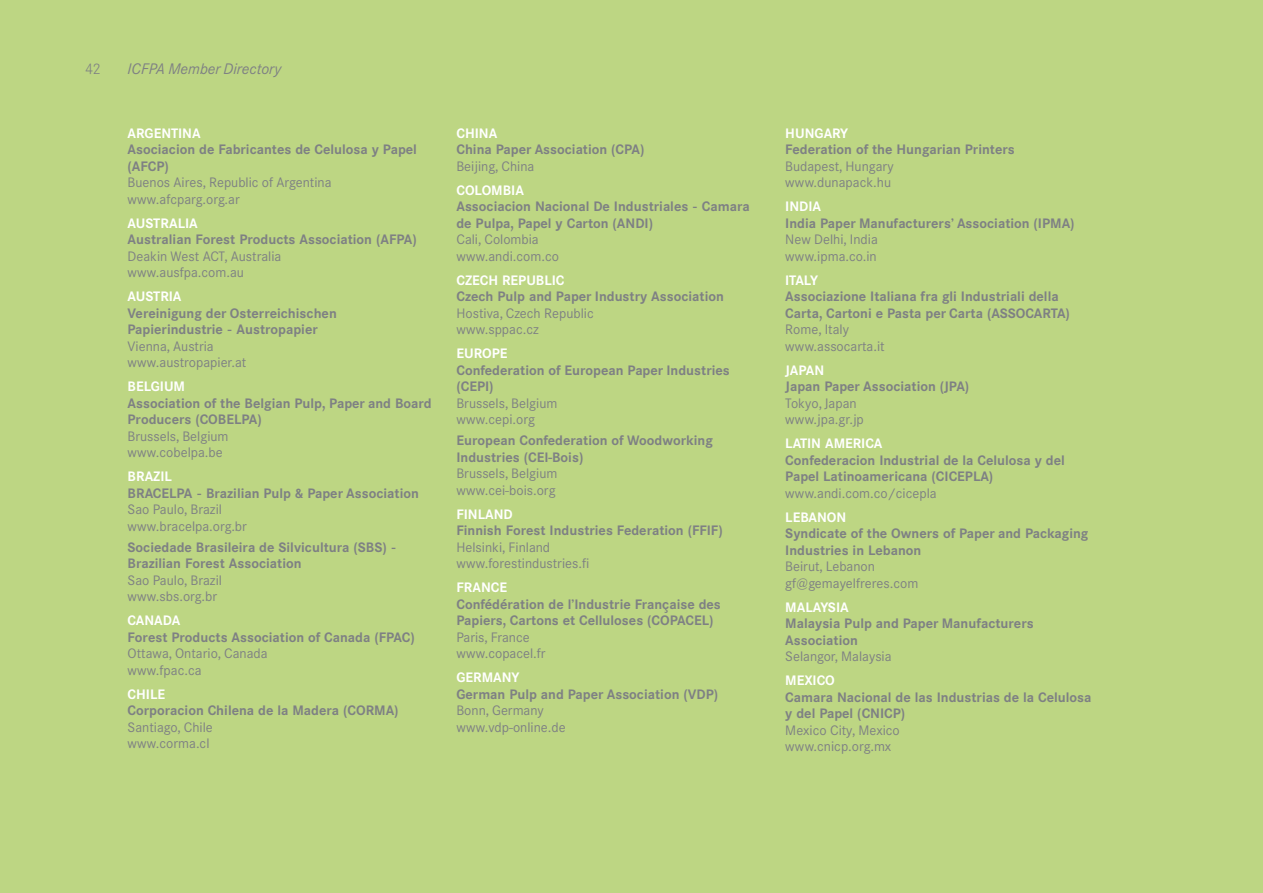
<style>
.page{position:relative;width:1263px;height:893px;background:#bdd683}
.page>*{position:absolute;margin:0;border:0;box-sizing:border-box;transform-origin:0 0}
.t1{font:italic 15px "Corporate SBQ";color:#7e8083}
.t2{font:300 15px "Corporate SBQ";color:#7e8083}
.t3{font:700 13.5px/16.5px "Corporate SBQ";color:#7e8083}
.t4{font:13.5px/16.5px "Corporate SBQ";color:#7e8083}
.t5{font:700 13.5px "Corporate SBQ";color:#fff}
</style>
<div class="page">
<p class="t2" style="left:85px;top:60px;width:17px">42</p>
<p class="t1" style="left:128px;top:59px;width:155px">ICFPA Member Directory</p>
<p class="t5" style="left:128px;top:125px;width:75px">ARGENTINA</p>
<p class="t3" style="left:128px;top:142px;width:291px">Asociacion de Fabricantes de Celulosa y Papel (AFCP)</p>
<p class="t4" style="left:128px;top:175px;width:205px">Buenos Aires, Republic of Argentina www.afcparg.org.ar</p>
<p class="t5" style="left:128px;top:215px;width:72px">AUSTRALIA</p>
<p class="t3" style="left:128px;top:232px;width:291px">Australian Forest Products Association (AFPA)</p>
<p class="t4" style="left:128px;top:248px;width:155px">Deakin West ACT, Australia www.ausfpa.com.au</p>
<p class="t5" style="left:128px;top:288px;width:55px">AUSTRIA</p>
<p class="t3" style="left:128px;top:305px;width:211px">Vereinigung der Osterreichischen<br>Papierindustrie - Austropapier</p>
<p class="t4" style="left:128px;top:338px;width:120px">Vienna, Austria www.austropapier.at</p>
<p class="t5" style="left:128px;top:378px;width:59px">BELGIUM</p>
<p class="t3" style="left:128px;top:395px;width:306px">Association of the Belgian Pulp, Paper and Board<br>Producers (COBELPA)</p>
<p class="t4" style="left:128px;top:428px;width:102px">Brussels, Belgium www.cobelpa.be</p>
<p class="t5" style="left:128px;top:468px;width:46px">BRAZIL</p>
<p class="t3" style="left:128px;top:485px;width:293px">BRACELPA - Brazilian Pulp &amp; Paper Association</p>
<p class="t4" style="left:128px;top:502px;width:121px">Sao Paulo, Brazil www.bracelpa.org.br</p>
<p class="t3" style="left:128px;top:539px;width:269px">Sociedade Brasileira de Silvicultura (SBS) -<br>Brazilian Forest Association</p>
<p class="t4" style="left:128px;top:572px;width:96px">Sao Paulo, Brazil www.sbs.org.br</p>
<p class="t5" style="left:128px;top:612px;width:54px">CANADA</p>
<p class="t3" style="left:128px;top:629px;width:289px">Forest Products Association of Canada (FPAC)</p>
<p class="t4" style="left:128px;top:646px;width:142px">Ottawa, Ontario, Canada www.fpac.ca</p>
<p class="t5" style="left:128px;top:686px;width:39px">CHILE</p>
<p class="t3" style="left:128px;top:703px;width:273px">Corporacion Chilena de la Madera (CORMA)</p>
<p class="t4" style="left:128px;top:719px;width:87px">Santiago, Chile www.corma.cl</p>
<p class="t5" style="left:456px;top:125px;width:42px">CHINA</p>
<p class="t3" style="left:456px;top:142px;width:190px">China Paper Association (CPA)</p>
<p class="t4" style="left:456px;top:158px;width:79px">Beijing, China</p>
<p class="t5" style="left:456px;top:182px;width:69px">COLOMBIA</p>
<p class="t3" style="left:456px;top:199px;width:295px">Associacion Nacional De Industriales - Camara de Pulpa, Papel y Carton (ANDI)</p>
<p class="t4" style="left:456px;top:231px;width:104px">Cali, Colombia www.andi.com.co</p>
<p class="t5" style="left:456px;top:272px;width:110px">CZECH REPUBLIC</p>
<p class="t3" style="left:456px;top:289px;width:269px">Czech Pulp and Paper Industry Association</p>
<p class="t4" style="left:456px;top:305px;width:139px">Hostiva, Czech Republic www.sppac.cz</p>
<p class="t5" style="left:456px;top:345px;width:53px">EUROPE</p>
<p class="t3" style="left:456px;top:362px;width:275px">Confederation of European Paper Industries (CEPI)</p>
<p class="t4" style="left:456px;top:395px;width:102px">Brussels, Belgium www.cepi.org</p>
<p class="t3" style="left:456px;top:433px;width:258px">European Confederation of Woodworking<br>Industries (CEI-Bois)</p>
<p class="t4" style="left:456px;top:465px;width:102px">Brussels, Belgium www.cei-bois.org</p>
<p class="t5" style="left:456px;top:506px;width:58px">FINLAND</p>
<p class="t3" style="left:456px;top:523px;width:268px">Finnish Forest Industries Federation (FFIF)</p>
<p class="t4" style="left:456px;top:539px;width:134px">Helsinki, Finland www.forestindustries.fi</p>
<p class="t5" style="left:456px;top:579px;width:52px">FRANCE</p>
<p class="t3" style="left:456px;top:596px;width:266px">Confédération de l’Industrie Française des<br>Papiers, Cartons et Celluloses (COPACEL)</p>
<p class="t4" style="left:456px;top:629px;width:91px">Paris, France www.copacel.fr</p>
<p class="t5" style="left:456px;top:669px;width:65px">GERMANY</p>
<p class="t3" style="left:456px;top:686px;width:263px">German Pulp and Paper Association (VDP)</p>
<p class="t4" style="left:456px;top:702px;width:111px">Bonn, Germany www.vdp-online.de</p>
<p class="t5" style="left:785px;top:125px;width:65px">HUNGARY</p>
<p class="t3" style="left:785px;top:142px;width:231px">Federation of the Hungarian Printers</p>
<p class="t4" style="left:785px;top:158px;width:110px">Budapest, Hungary www.dunapack.hu</p>
<p class="t5" style="left:785px;top:198px;width:37px">INDIA</p>
<p class="t3" style="left:785px;top:215px;width:291px">India Paper Manufacturers’ Association (IPMA)</p>
<p class="t4" style="left:785px;top:231px;width:94px">New Delhi, India www.ipma.co.in</p>
<p class="t5" style="left:785px;top:272px;width:34px">ITALY</p>
<p class="t3" style="left:785px;top:289px;width:286px">Associazione Italiana fra gli Industriali della<br>Carta, Cartoni e Pasta per Carta (ASSOCARTA)</p>
<p class="t4" style="left:785px;top:321px;width:101px">Rome, Italy www.assocarta.it</p>
<p class="t5" style="left:785px;top:362px;width:40px">JAPAN</p>
<p class="t3" style="left:785px;top:379px;width:186px">Japan Paper Association (JPA)</p>
<p class="t4" style="left:785px;top:395px;width:80px">Tokyo, Japan www.jpa.gr.jp</p>
<p class="t5" style="left:785px;top:435px;width:99px">LATIN AMERICA</p>
<p class="t3" style="left:785px;top:452px;width:281px">Confederacion Industrial de la Celulosa y del<br>Papel Latinoamericana (CICEPLA)</p>
<p class="t4" style="left:785px;top:485px;width:153px">www.andi.com.co/cicepla</p>
<p class="t5" style="left:785px;top:509px;width:63px">LEBANON</p>
<p class="t3" style="left:785px;top:526px;width:305px">Syndicate of the Owners of Paper and Packaging<br>Industries in Lebanon</p>
<p class="t4" style="left:785px;top:558px;width:135px">Beirut, Lebanon gf@gemayelfreres.com</p>
<p class="t5" style="left:785px;top:599px;width:65px">MALAYSIA</p>
<p class="t3" style="left:785px;top:616px;width:250px">Malaysia Pulp and Paper Manufacturers<br>Association</p>
<p class="t4" style="left:785px;top:648px;width:108px">Selangor, Malaysia</p>
<p class="t5" style="left:785px;top:672px;width:51px">MEXICO</p>
<p class="t3" style="left:785px;top:689px;width:308px">Camara Nacional de las Industrias de la Celulosa y del Papel (CNICP)</p>
<p class="t4" style="left:785px;top:722px;width:116px">Mexico City, Mexico www.cnicp.org.mx</p>
</div>
